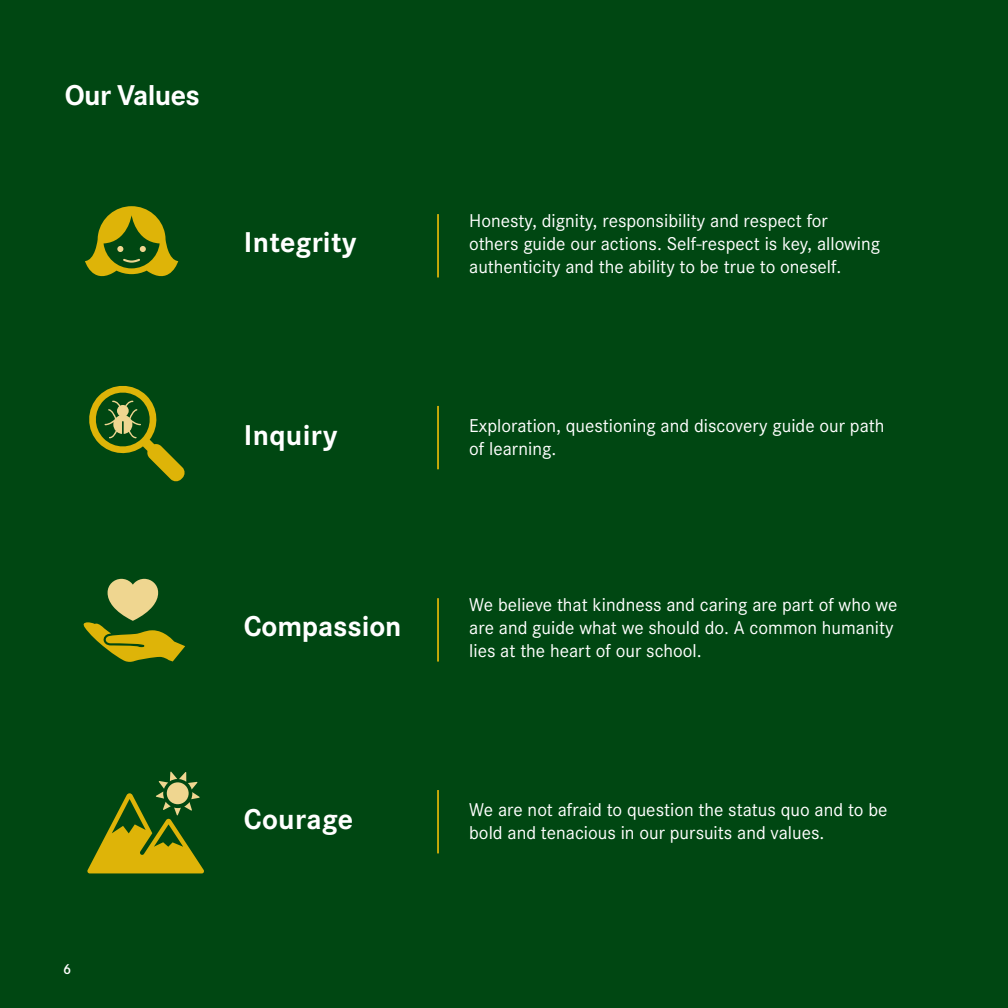
<style>
.page{position:relative;width:1008px;height:1008px;background:#004712}
.page>*{position:absolute;margin:0;border:0;box-sizing:border-box;transform-origin:0 0}
.t1{font:700 29.75px "Corporate S";color:#fff}
.t2{font:700 29.75px "Corporate S";letter-spacing:-.02em;color:#fff}
.t3{font:19.25px/22.8px "Corporate S";color:#fff}
.t4{font:600 14.88px "Corporate S";color:#fff}
</style>
<div class="page">
<svg style="left:89px;top:386px;width:96px;height:96px"></svg>
<hr style="left:437px;top:214px;width:2px;height:63px;background:#deb408">
<hr style="left:437px;top:406px;width:2px;height:63px;background:#deb408">
<hr style="left:437px;top:598px;width:2px;height:64px;background:#deb408">
<hr style="left:437px;top:790px;width:2px;height:63px;background:#deb408">
<svg style="left:87px;top:772px;width:117px;height:101px"></svg>
<svg style="left:85px;top:206px;width:93px;height:71px"></svg>
<svg style="left:83px;top:579px;width:102px;height:83px"></svg>
<h1 class="t2" style="left:65px;top:78px;width:137px">Our Values</h1>
<h1 class="t1" style="left:244px;top:225px;width:114px">Integrity</h1>
<h1 class="t1" style="left:244px;top:418px;width:95px">Inquiry</h1>
<h1 class="t1" style="left:244px;top:609px;width:159px">Compassion</h1>
<p class="t4" style="left:63px;top:961px;width:10px">6</p>
<h1 class="t1" style="left:244px;top:802px;width:111px">Courage</h1>
<p class="t3" style="left:469px;top:210px;width:413px">Honesty, dignity, responsibility and respect for others guide our actions. Self-respect is key, allowing authenticity and the ability to be true to oneself.</p>
<p class="t3" style="left:469px;top:414px;width:417px">Exploration, questioning and discovery guide our path of learning.</p>
<p class="t3" style="left:469px;top:594px;width:430px">We believe that kindness and caring are part of who we are and guide what we should do. A common humanity lies at the heart of our school.</p>
<p class="t3" style="left:469px;top:798px;width:420px">We are not afraid to question the status quo and to be bold and tenacious in our pursuits and values.</p>
</div>
